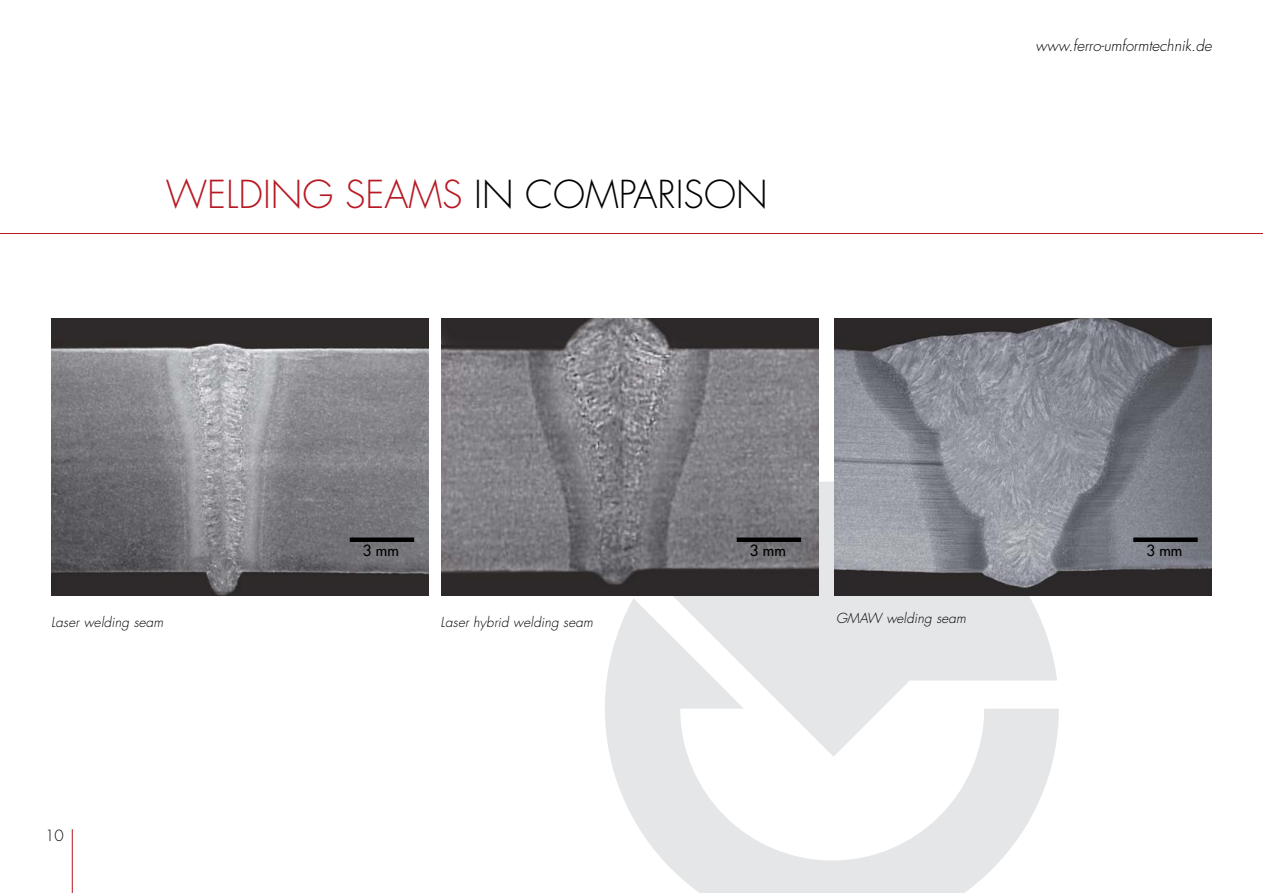
<style>
.page{position:relative;width:1263px;height:893px;background:#fff}
.page>*{position:absolute;margin:0;border:0;box-sizing:border-box;transform-origin:0 0}
.t1{font:300 37.5px "Futura";color:#b71923}
.t2{font:italic 300 15px "Futura";color:#000}
.t3{font:15px "Futura";color:#000}
.t4{font:300 15px "Futura";color:#000}
.t5{font:italic 300 13.5px "Futura";letter-spacing:.01em;color:#000}
.s1{color:#000}
</style>
<div class="page">
<hr style="left:72px;top:829px;width:1px;height:64px;background:#b71923">
<svg style="left:650px;top:481px;width:407px;height:117px;background:#cccdce"></svg>
<svg style="left:605px;top:598px;width:454px;height:295px;fill:#e4e6e7"></svg>
<hr style="left:0;top:233px;width:1263px;height:1px;background:#b71923">
<img style="left:51px;top:319px;width:377px;height:276px">
<img style="left:441px;top:319px;width:378px;height:276px">
<img style="left:834px;top:319px;width:378px;height:276px">
<div style="left:350px;top:537px;width:64px;height:5px;background:#000"></div>
<div style="left:737px;top:537px;width:64px;height:5px;background:#000"></div>
<div style="left:1133px;top:537px;width:65px;height:5px;background:#000"></div>
<h1 class="t1" style="left:166px;top:171px;width:603px">WELDING SEAMS <span class="s1">IN COMPARISON</span></h1>
<p class="t2" style="left:1035px;top:36px;width:178px">www.ferro-umformtechnik.de</p>
<p class="t3" style="left:363px;top:541px;width:38px">3 mm</p>
<p class="t3" style="left:750px;top:541px;width:38px">3 mm</p>
<p class="t3" style="left:1146px;top:541px;width:38px">3 mm</p>
<p class="t5" style="left:51px;top:613px;width:114px">Laser welding seam</p>
<p class="t5" style="left:440px;top:613px;width:154px">Laser hybrid welding seam</p>
<p class="t5" style="left:836px;top:609px;width:131px">GMAW welding seam</p>
<p class="t4" style="left:45px;top:826px;width:20px">10</p>
</div>
